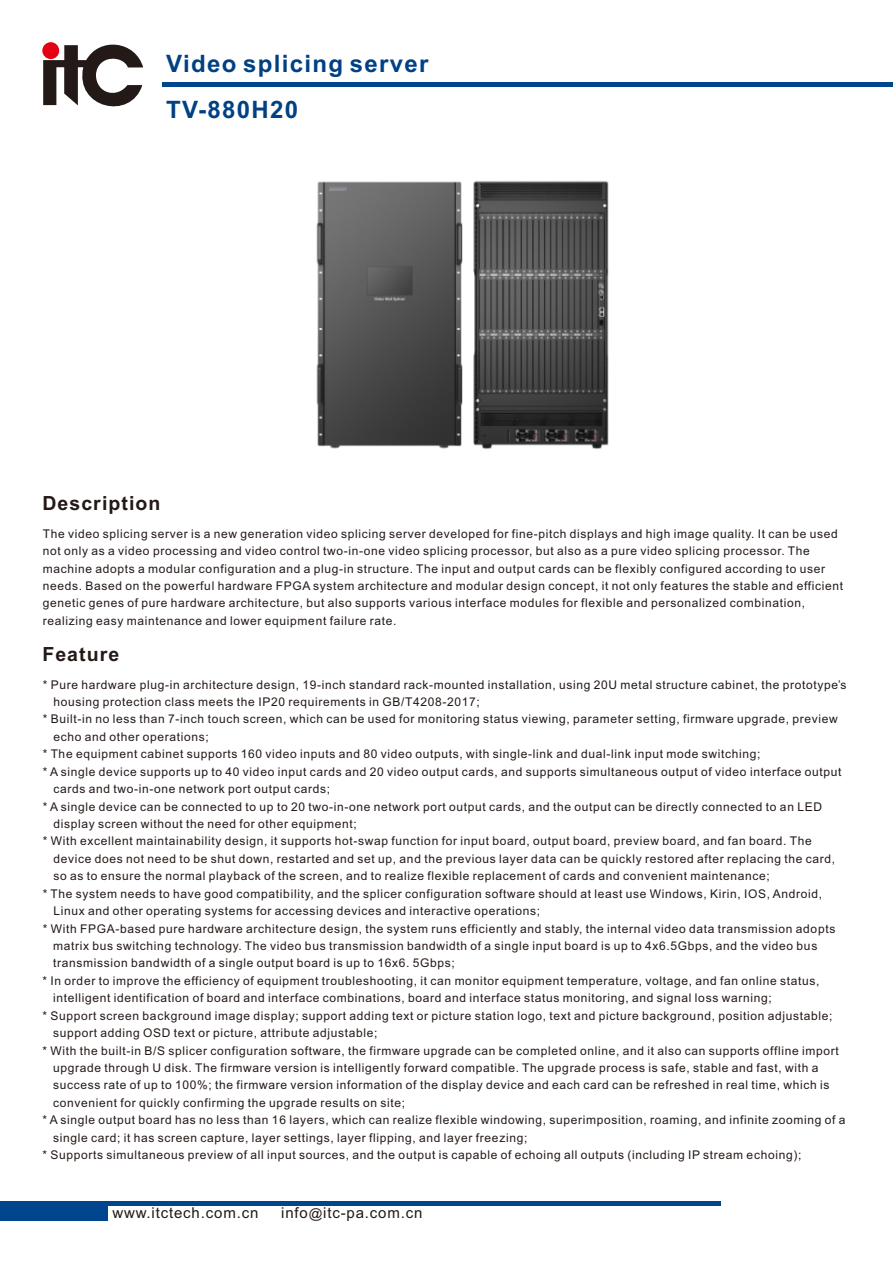
<style>
.page{position:relative;width:893px;height:1263px;background:#fff}
.page>*{position:absolute;margin:0;border:0;box-sizing:border-box;transform-origin:0 0}
.t1{font:700 24px "Arial";letter-spacing:.055em;color:#004184}
.t2{font:700 19.5px "Arial";letter-spacing:.055em;color:#231916}
.t3{font:15px "Arial";letter-spacing:.055em;color:#231916}
.t4{font:12px/17.4px "Arial";letter-spacing:.055em;color:#231916}
.s1{font-size:13.5px}
</style>
<div class="page">
<hr style="left:0;top:1202px;width:720px;height:4px;background:#00468e">
<div style="left:0;top:1202px;width:108px;height:18px;background:#00468e"></div>
<hr style="left:163px;top:82px;width:730px;height:4px;background:#00468e">
<svg style="left:43px;top:42px;width:100px;height:65px"></svg>
<img style="left:316px;top:181px;width:293px;height:268px">
<h1 class="t1" style="left:166px;top:54px;width:264px">Video splicing server</h1>
<h1 class="t1" style="left:166px;top:101px;width:134px">TV-880H20</h1>
<h2 class="t2" style="left:42px;top:496px;width:120px">Description</h2>
<p class="t4" style="left:43px;top:526px;width:802px">The video splicing server is a new generation video splicing server developed for fine-pitch displays and high image quality. It can be used not only as a video processing and video control two-in-one video splicing processor, but also as a pure video splicing processor. The machine adopts a modular configuration and a plug-in structure. The input and output cards can be flexibly configured according to user needs. Based on the powerful hardware FPGA system architecture and modular design concept, it not only features the stable and efficient genetic genes of pure hardware architecture, but also supports various interface modules for flexible and personalized combination, realizing easy maintenance and lower equipment failure rate.</p>
<h2 class="t2" style="left:42px;top:647px;width:78px">Feature</h2>
<p class="t4" style="left:43px;top:677px;width:805px">* Pure hardware plug-in architecture design, 19-inch standard rack-mounted installation, using 20U metal structure cabinet, the prototype’s</p>
<p class="t4" style="left:54px;top:694px;width:428px">housing protection class meets the IP20 requirements in GB/T4208-2017;</p>
<p class="t4" style="left:43px;top:711px;width:797px">* Built-in no less than 7-inch touch screen, which can be used for monitoring status viewing, parameter setting, firmware upgrade, preview</p>
<p class="t4" style="left:54px;top:729px;width:157px">echo and other operations;</p>
<p class="t4" style="left:43px;top:746px;width:719px">* The equipment cabinet supports 160 video inputs and 80 video outputs, with single-link and dual-link input mode switching;</p>
<p class="t4" style="left:43px;top:764px;width:800px">* A single device supports up to 40 video input cards and 20 video output cards, and supports simultaneous output of video interface output</p>
<p class="t4" style="left:53px;top:781px;width:278px">cards and two-in-one network port output cards;</p>
<p class="t4" style="left:43px;top:799px;width:781px">* A single device can be connected to up to 20 two-in-one network port output cards, and the output can be directly connected to an LED</p>
<p class="t4" style="left:53px;top:816px;width:305px">display screen without the need for other equipment;</p>
<p class="t4" style="left:43px;top:833px;width:770px">* With excellent maintainability design, it supports hot-swap function for input board, output board, preview board, and fan board. The</p>
<p class="t4" style="left:53px;top:851px;width:783px">device does not need to be shut down, restarted and set up, and the previous layer data can be quickly restored after replacing the card,</p>
<p class="t4" style="left:53px;top:868px;width:718px">so as to ensure the normal playback of the screen, and to realize flexible replacement of cards and convenient maintenance;</p>
<p class="t4" style="left:43px;top:886px;width:781px">* The system needs to have good compatibility, and the splicer configuration software should at least use Windows, Kirin, IOS, Android,</p>
<p class="t4" style="left:53px;top:903px;width:488px">Linux and other operating systems for accessing devices and interactive operations;</p>
<p class="t4" style="left:43px;top:921px;width:794px">* With FPGA-based pure hardware architecture design, the system runs efficiently and stably, the internal video data transmission adopts</p>
<p class="t4" style="left:53px;top:938px;width:765px">matrix bus switching technology. The video bus transmission bandwidth of a single input board is up to 4x6.5Gbps, and the video bus</p>
<p class="t4" style="left:53px;top:955px;width:403px">transmission bandwidth of a single output board is up to 16x6. 5Gbps;</p>
<p class="t4" style="left:43px;top:973px;width:778px">* In order to improve the efficiency of equipment troubleshooting, it can monitor equipment temperature, voltage, and fan online status,</p>
<p class="t4" style="left:53px;top:990px;width:720px">intelligent identification of board and interface combinations, board and interface status monitoring, and signal loss warning;</p>
<p class="t4" style="left:43px;top:1008px;width:791px">* Support screen background image display; support adding text or picture station logo, text and picture background, position adjustable;</p>
<p class="t4" style="left:53px;top:1025px;width:326px">support adding OSD text or picture, attribute adjustable;</p>
<p class="t4" style="left:43px;top:1043px;width:798px">* With the built-in B/S splicer configuration software, the firmware upgrade can be completed online, and it also can supports offline import</p>
<p class="t4" style="left:53px;top:1060px;width:767px">upgrade through U disk. The firmware version is intelligently forward compatible. The upgrade process is safe, stable and fast, with a</p>
<p class="t4" style="left:53px;top:1077px;width:778px">success rate of up to 100%; the firmware version information of the display device and each card can be refreshed in real time, which is</p>
<p class="t4" style="left:53px;top:1095px;width:354px">convenient for quickly confirming the upgrade results on site;</p>
<p class="t4" style="left:42px;top:1112px;width:805px">* A single output board has no less than 16 layers, which can realize flexible windowing, superimposition, roaming, and infinite zooming of a</p>
<p class="t4" style="left:53px;top:1130px;width:476px">single card; it has screen capture, layer settings, layer flipping, and layer freezing;</p>
<p class="t4" style="left:42px;top:1147px;width:760px">* Supports simultaneous preview of all input sources, and the output is capable of echoing all outputs (including IP stream echoing);</p>
<p class="t3" style="left:112px;top:1207px;width:147px">www.itctech.com.cn</p>
<p class="t3" style="left:281px;top:1207px;width:143px">info<span class="s1">@</span>itc-pa.com.cn</p>
</div>
